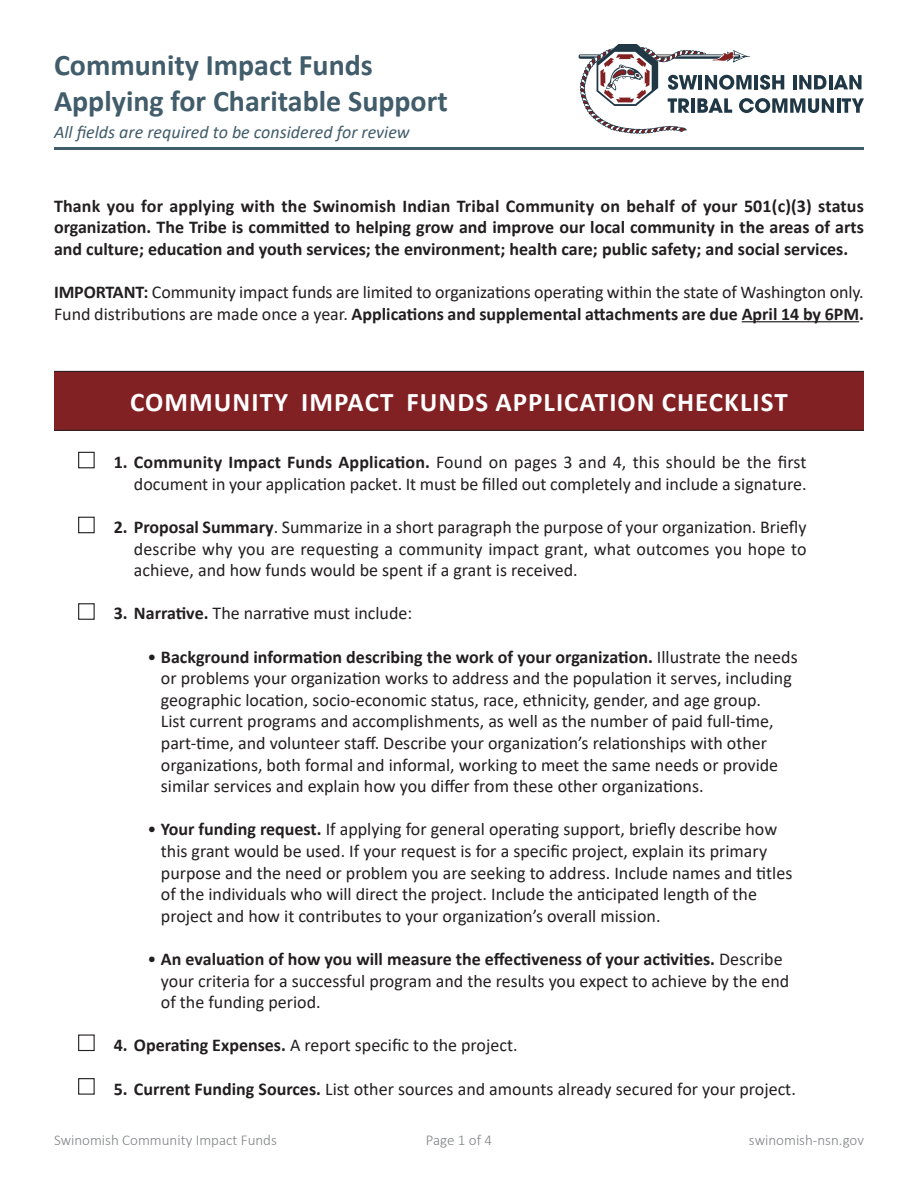
<style>
.page{position:relative;width:918px;height:1188px;background:#fff}
.page>*{position:absolute;margin:0;border:0;box-sizing:border-box;transform-origin:0 0}
.Swinomish_Form__Head{font:700 30px "Calibri";color:#415c6a}
.Swinomish_Form__SubH{font:700 27px "Calibri";letter-spacing:.04em;color:#fff}
.Swinomish_Form__Body{font:18px/21.6px "Calibri";color:#231f20}
.Swinomish_Form__Body-2{font:700 18px/21.6px "Calibri";color:#231f20;text-align:justify}
.Swinomish_Form__Body-3{font:italic 18px "Calibri";color:#415c6a}
.t1{font:300 15px "Calibri";color:#808285}
.s1{font-weight:700}
</style>
<div class="page">
<hr style="left:54px;top:147px;width:810px;height:3px;background:#415c6a">
<svg style="left:578px;top:44px;width:286px;height:90px"></svg>
<div style="left:78px;top:452px;width:17px;height:16px;border:1px solid #231f20"></div>
<div style="left:78px;top:517px;width:17px;height:16px;border:1px solid #231f20"></div>
<div style="left:78px;top:603px;width:17px;height:17px;border:1px solid #231f20"></div>
<div style="left:78px;top:1034px;width:17px;height:17px;border:1px solid #231f20"></div>
<div style="left:54px;top:371px;width:810px;height:60px;background:#822124"></div>
<hr style="left:54px;top:430px;width:810px;height:1px;background:#231f20">
<hr style="left:54px;top:371px;width:810px;height:1px;background:#231f20">
<div style="left:78px;top:1078px;width:17px;height:17px;border:1px solid #231f20"></div>
<hr style="left:742px;top:321px;width:117px;height:1px;background:#231f20">
<p class="Swinomish_Form__Head" style="left:54px;top:44px;width:320px">Community Impact Funds</p>
<p class="Swinomish_Form__Head" style="left:54px;top:80px;width:395px">Applying for Charitable Support</p>
<p class="Swinomish_Form__Body-3" style="left:54px;top:120px;width:357px">All fields are required to be considered for review</p>
<p class="Swinomish_Form__Body-2" style="left:54px;top:195px;width:812px">Thank you for applying with the Swinomish Indian Tribal Community on behalf of your 501(c)(3) status organization. The Tribe is committed to helping grow and improve our local community in the areas of arts and culture; education and youth services; the environment; health care; public safety; and social services.</p>
<p class="Swinomish_Form__Body" style="left:54px;top:281px;width:811px"><span class="s1">IMPORTANT:</span> Community impact funds are limited to organizations operating within the state of Washington only.<br>Fund distributions are made once a year. <span class="s1">Applications and supplemental attachments are due April 14 by 6PM.</span></p>
<p class="Swinomish_Form__SubH" style="left:130px;top:383px;width:659px">COMMUNITY IMPACT FUNDS APPLICATION CHECKLIST</p>
<p class="Swinomish_Form__Body" style="left:114px;top:451px;width:694px;text-align:right"><span class="s1">1. Community Impact Funds Application.</span> Found on pages 3 and 4, this should be the first document in your application packet. It must be filled out completely and include a signature.</p>
<p class="Swinomish_Form__Body" style="left:134px;top:516px;width:674px;text-align:justify;text-indent:-20px"><span class="s1">2. Proposal Summary</span>. Summarize in a short paragraph the purpose of your organization. Briefly describe why you are requesting a community impact grant, what outcomes you hope to achieve, and how funds would be spent if a grant is received.</p>
<p class="Swinomish_Form__Body" style="left:114px;top:602px;width:300px"><span class="s1">3. Narrative.</span> The narrative must include:</p>
<p class="Swinomish_Form__Body" style="left:161px;top:645px;width:638px;text-indent:-14px">• <span class="s1">Background information describing the work of your organization.</span> Illustrate the needs or problems your organization works to address and the population it serves, including geographic location, socio-economic status, race, ethnicity, gender, and age group.<br>List current programs and accomplishments, as well as the number of paid full-time, part-time, and volunteer staff. Describe your organization’s relationships with other organizations, both formal and informal, working to meet the same needs or provide similar services and explain how you differ from these other organizations.</p>
<p class="Swinomish_Form__Body" style="left:161px;top:818px;width:633px;text-indent:-14px">• <span class="s1">Your funding request.</span> If applying for general operating support, briefly describe how this grant would be used. If your request is for a specific project, explain its primary purpose and the need or problem you are seeking to address. Include names and titles of the individuals who will direct the project. Include the anticipated length of the project and how it contributes to your organization’s overall mission.</p>
<p class="Swinomish_Form__Body" style="left:161px;top:948px;width:630px;text-indent:-14px">• <span class="s1">An evaluation of how you will measure the effectiveness of your activities.</span> Describe your criteria for a successful program and the results you expect to achieve by the end of the funding period.</p>
<p class="Swinomish_Form__Body" style="left:114px;top:1034px;width:405px"><span class="s1">4. Operating Expenses.</span> A report specific to the project.</p>
<p class="Swinomish_Form__Body" style="left:114px;top:1077px;width:684px"><span class="s1">5. Current Funding Sources.</span> List other sources and amounts already secured for your project.</p>
<p class="t1" style="left:54px;top:1131px;width:224px">Swinomish Community Impact Funds</p>
<p class="t1" style="left:426px;top:1131px;width:68px">Page 1 of 4</p>
<p class="t1" style="left:749px;top:1131px;width:117px">swinomish-nsn.gov</p>
</div>
